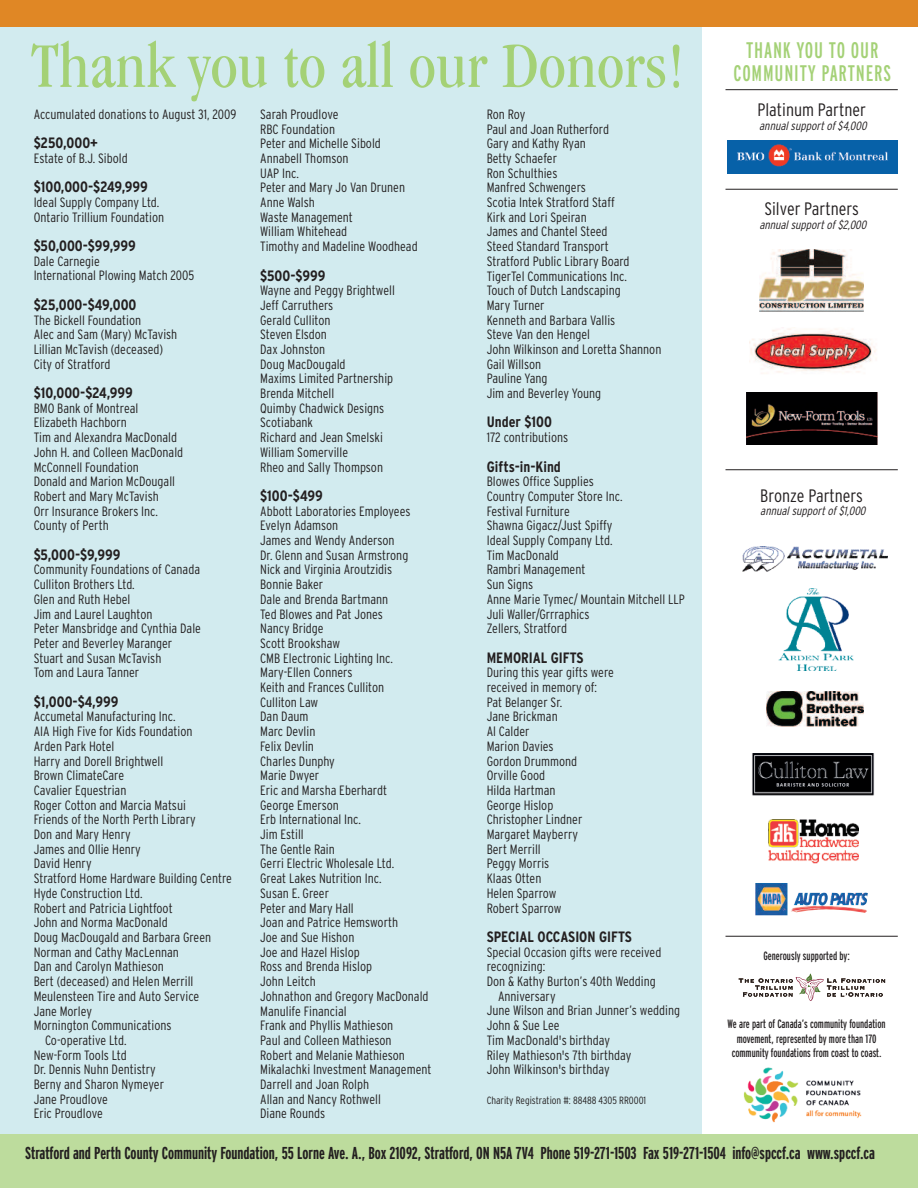
<style>
.page{position:relative;width:918px;height:1188px;background:#fff}
.page>*{position:absolute;margin:0;border:0;box-sizing:border-box;transform-origin:0 0}
.t1{font:condensed 66px "Garamond IT Cby BT";color:#a4d176}
.t2{font:extra-condensed 22.5px/23.2px "Interstate";letter-spacing:.035em;color:#a4d176;text-align:center}
.t3{font:300 condensed 18px "Interstate";color:#231f20}
.t4{font:700 extra-condensed 17.25px "Interstate";color:#231f20}
.t5{font:700 condensed 15px "Interstate";color:#231f20}
.t6{font:300 condensed 13.5px/14.7px "Interstate";color:#231f20}
.t7{font:extra-condensed 12px/14.4px "Interstate";color:#231f20;text-align:center}
.t8{font:italic 300 condensed 12px "Interstate";color:#231f20}
.t9{font:300 condensed 10.5px "Interstate";color:#231f20}
</style>
<div class="page">
<div style="left:0;top:0;width:702px;height:1188px;background:#d2ebef"></div>
<img style="left:727px;top:141px;width:171px;height:33px">
<img style="left:759px;top:249px;width:105px;height:62px">
<img style="left:750px;top:327px;width:127px;height:47px">
<img style="left:767px;top:692px;width:97px;height:35px">
<img style="left:752px;top:753px;width:123px;height:43px">
<img style="left:768px;top:819px;width:91px;height:45px">
<img style="left:778px;top:588px;width:75px;height:83px">
<img style="left:755px;top:883px;width:113px;height:32px">
<hr style="left:726px;top:189px;width:172px;height:1px;background:#231f20">
<hr style="left:726px;top:469px;width:172px;height:1px;background:#231f20">
<hr style="left:726px;top:936px;width:172px;height:1px;background:#231f20">
<div style="left:0;top:0;width:918px;height:27px;background:#e08725"></div>
<img style="left:747px;top:393px;width:130px;height:51px">
<img style="left:743px;top:546px;width:144px;height:25px">
<div style="left:0;top:1134px;width:918px;height:54px;background:#bddc9d"></div>
<img style="left:743px;top:1067px;width:119px;height:56px">
<svg style="left:739px;top:974px;width:146px;height:27px"></svg>
<hr style="left:726px;top:89px;width:172px;height:1px;background:#231f20">
<h1 class="t1" style="left:31px;top:40px;width:656px">Thank you to all our Donors!</h1>
<p class="t6" style="left:34px;top:107px;width:204px">Accumulated donations to August 31, 2009</p>
<p class="t5" style="left:34px;top:134px;width:66px">$250,000+</p>
<p class="t6" style="left:34px;top:151px;width:96px">Estate of B.J. Sibold</p>
<p class="t5" style="left:34px;top:178px;width:116px">$100,000-$249,999</p>
<p class="t6" style="left:34px;top:195px;width:132px">Ideal Supply Company Ltd.<br>Ontario Trillium Foundation</p>
<p class="t5" style="left:34px;top:237px;width:104px">$50,000-$99,999</p>
<p class="t6" style="left:34px;top:254px;width:162px">Dale Carnegie<br>International Plowing Match 2005</p>
<p class="t5" style="left:34px;top:296px;width:104px">$25,000-$49,000</p>
<p class="t6" style="left:34px;top:313px;width:145px">The Bickell Foundation<br>Alec and Sam (Mary) McTavish<br>Lillian McTavish (deceased)<br>City of Stratford</p>
<p class="t5" style="left:34px;top:384px;width:101px">$10,000-$24,999</p>
<p class="t6" style="left:34px;top:401px;width:151px">BMO Bank of Montreal<br>Elizabeth Hachborn<br>Tim and Alexandra MacDonald<br>John H. and Colleen MacDonald<br>McConnell Foundation<br>Donald and Marion McDougall<br>Robert and Mary McTavish<br>Orr Insurance Brokers Inc.<br>County of Perth</p>
<p class="t5" style="left:34px;top:546px;width:88px">$5,000-$9,999</p>
<p class="t6" style="left:34px;top:562px;width:169px">Community Foundations of Canada<br>Culliton Brothers Ltd.<br>Glen and Ruth Hebel<br>Jim and Laurel Laughton<br>Peter Mansbridge and Cynthia Dale<br>Peter and Beverley Maranger<br>Stuart and Susan McTavish<br>Tom and Laura Tanner</p>
<p class="t5" style="left:34px;top:693px;width:86px">$1,000-$4,999</p>
<p class="t6" style="left:34px;top:709px;width:144px">Accumetal Manufacturing Inc.</p>
<p class="t6" style="left:34px;top:724px;width:160px">AIA High Five for Kids Foundation</p>
<p class="t6" style="left:34px;top:739px;width:82px">Arden Park Hotel</p>
<p class="t6" style="left:34px;top:754px;width:131px">Harry and Dorell Brightwell</p>
<p class="t6" style="left:34px;top:768px;width:92px">Brown ClimateCare</p>
<p class="t6" style="left:34px;top:783px;width:94px">Cavalier Equestrian</p>
<p class="t6" style="left:34px;top:798px;width:154px">Roger Cotton and Marcia Matsui</p>
<p class="t6" style="left:34px;top:812px;width:164px">Friends of the North Perth Library</p>
<p class="t6" style="left:34px;top:827px;width:98px">Don and Mary Henry</p>
<p class="t6" style="left:34px;top:842px;width:109px">James and Ollie Henry</p>
<p class="t6" style="left:34px;top:856px;width:59px">David Henry</p>
<p class="t6" style="left:34px;top:871px;width:200px">Stratford Home Hardware Building Centre</p>
<p class="t6" style="left:34px;top:886px;width:110px">Hyde Construction Ltd.</p>
<p class="t6" style="left:34px;top:901px;width:140px">Robert and Patricia Lightfoot</p>
<p class="t6" style="left:34px;top:915px;width:136px">John and Norma MacDonald</p>
<p class="t6" style="left:34px;top:930px;width:179px">Doug MacDougald and Barbara Green</p>
<p class="t6" style="left:34px;top:945px;width:147px">Norman and Cathy MacLennan</p>
<p class="t6" style="left:34px;top:959px;width:132px">Dan and Carolyn Mathieson</p>
<p class="t6" style="left:34px;top:974px;width:161px">Bert (deceased) and Helen Merrill</p>
<p class="t6" style="left:34px;top:989px;width:167px">Meulensteen Tire and Auto Service</p>
<p class="t6" style="left:34px;top:1003px;width:60px">Jane Morley</p>
<p class="t6" style="left:34px;top:1018px;width:139px">Mornington Communications</p>
<p class="t6" style="left:45px;top:1033px;width:83px">Co-operative Ltd.</p>
<p class="t6" style="left:34px;top:1048px;width:95px">New-Form Tools Ltd</p>
<p class="t6" style="left:34px;top:1062px;width:124px">Dr. Dennis Nuhn Dentistry</p>
<p class="t6" style="left:34px;top:1077px;width:132px">Berny and Sharon Nymeyer</p>
<p class="t6" style="left:34px;top:1092px;width:76px">Jane Proudlove</p>
<p class="t6" style="left:34px;top:1106px;width:71px">Eric Proudlove</p>
<p class="t6" style="left:260px;top:107px;width:159px">Sarah Proudlove<br>RBC Foundation<br>Peter and Michelle Sibold<br>Annabell Thomson<br>UAP Inc.<br>Peter and Mary Jo Van Drunen<br>Anne Walsh<br>Waste Management<br>William Whitehead<br>Timothy and Madeline Woodhead</p>
<p class="t5" style="left:260px;top:267px;width:67px">$500-$999</p>
<p class="t6" style="left:260px;top:283px;width:136px">Wayne and Peggy Brightwell<br>Jeff Carruthers<br>Gerald Culliton<br>Steven Elsdon<br>Dax Johnston<br>Doug MacDougald<br>Maxims Limited Partnership<br>Brenda Mitchell<br>Quimby Chadwick Designs<br>Scotiabank<br>Richard and Jean Smelski<br>William Somerville<br>Rheo and Sally Thompson</p>
<p class="t5" style="left:260px;top:487px;width:64px">$100-$499</p>
<p class="t6" style="left:260px;top:504px;width:173px">Abbott Laboratories Employees<br>Evelyn Adamson<br>James and Wendy Anderson<br>Dr. Glenn and Susan Armstrong<br>Nick and Virginia Aroutzidis<br>Bonnie Baker<br>Dale and Brenda Bartmann<br>Ted Blowes and Pat Jones<br>Nancy Bridge<br>Scott Brookshaw<br>CMB Electronic Lighting Inc.<br>Mary-Ellen Conners<br>Keith and Frances Culliton<br>Culliton Law<br>Dan Daum<br>Marc Devlin<br>Felix Devlin<br>Charles Dunphy<br>Marie Dwyer<br>Eric and Marsha Eberhardt<br>George Emerson<br>Erb International Inc.<br>Jim Estill<br>The Gentle Rain<br>Gerri Electric Wholesale Ltd.<br>Great Lakes Nutrition Inc.<br>Susan E. Greer<br>Peter and Mary Hall<br>Joan and Patrice Hemsworth<br>Joe and Sue Hishon<br>Joe and Hazel Hislop<br>Ross and Brenda Hislop<br>John Leitch<br>Johnathon and Gregory MacDonald<br>Manulife Financial<br>Frank and Phyllis Mathieson<br>Paul and Colleen Mathieson<br>Robert and Melanie Mathieson<br>Mikalachki Investment Management<br>Darrell and Joan Rolph<br>Allan and Nancy Rothwell<br>Diane Rounds</p>
<p class="t6" style="left:487px;top:107px;width:176px">Ron Roy<br>Paul and Joan Rutherford<br>Gary and Kathy Ryan<br>Betty Schaefer<br>Ron Schulthies<br>Manfred Schwengers<br>Scotia Intek Stratford Staff<br>Kirk and Lori Speiran<br>James and Chantel Steed<br>Steed Standard Transport<br>Stratford Public Library Board<br>TigerTel Communications Inc.<br>Touch of Dutch Landscaping<br>Mary Turner<br>Kenneth and Barbara Vallis<br>Steve Van den Hengel<br>John Wilkinson and Loretta Shannon<br>Gail Willson<br>Pauline Yang<br>Jim and Beverley Young</p>
<p class="t5" style="left:487px;top:414px;width:67px">Under $100</p>
<p class="t6" style="left:487px;top:430px;width:83px">172 contributions</p>
<p class="t5" style="left:487px;top:458px;width:76px">Gifts-in-Kind</p>
<p class="t6" style="left:487px;top:474px;width:200px">Blowes Office Supplies<br>Country Computer Store Inc.<br>Festival Furniture<br>Shawna Gigacz/Just Spiffy<br>Ideal Supply Company Ltd.<br>Tim MacDonald<br>Rambri Management<br>Sun Signs<br>Anne Marie Tymec/ Mountain Mitchell LLP<br>Juli Waller/Grrraphics<br>Zellers, Stratford</p>
<p class="t5" style="left:487px;top:649px;width:98px">MEMORIAL GIFTS</p>
<p class="t6" style="left:487px;top:665px;width:129px">During this year gifts were received in memory of:<br>Pat Belanger Sr.<br>Jane Brickman<br>Al Calder<br>Marion Davies<br>Gordon Drummond<br>Orville Good<br>Hilda Hartman<br>George Hislop<br>Christopher Lindner<br>Margaret Mayberry<br>Bert Merrill<br>Peggy Morris<br>Klaas Otten<br>Helen Sparrow<br>Robert Sparrow</p>
<p class="t5" style="left:487px;top:928px;width:147px">SPECIAL OCCASION GIFTS</p>
<p class="t6" style="left:487px;top:945px;width:176px">Special Occasion gifts were received</p>
<p class="t6" style="left:487px;top:959px;width:60px">recognizing:</p>
<p class="t6" style="left:487px;top:974px;width:171px">Don &amp; Kathy Burton’s 40th Wedding</p>
<p class="t6" style="left:498px;top:989px;width:59px">Anniversary</p>
<p class="t6" style="left:487px;top:1003px;width:195px">June Wilson and Brian Junner’s wedding</p>
<p class="t6" style="left:487px;top:1018px;width:74px">John &amp; Sue Lee</p>
<p class="t6" style="left:487px;top:1033px;width:125px">Tim MacDonald's birthday</p>
<p class="t6" style="left:487px;top:1048px;width:146px">Riley Mathieson's 7th birthday</p>
<p class="t6" style="left:487px;top:1062px;width:124px">John Wilkinson's birthday</p>
<p class="t9" style="left:487px;top:1094px;width:161px">Charity Registration #: 88488 4305 RR0001</p>
<h2 class="t2" style="left:734px;top:38px;width:159px">THANK YOU TO OUR<br>COMMUNITY PARTNERS</h2>
<h3 class="t3" style="left:757px;top:99px;width:110px">Platinum Partner</h3>
<p class="t8" style="left:759px;top:119px;width:111px">annual support of $4,000</p>
<h3 class="t3" style="left:764px;top:198px;width:96px">Silver Partners</h3>
<p class="t8" style="left:759px;top:218px;width:111px">annual support of $2,000</p>
<h3 class="t3" style="left:760px;top:485px;width:104px">Bronze Partners</h3>
<p class="t8" style="left:760px;top:504px;width:109px">annual support of $1,000</p>
<p class="t7" style="left:763px;top:949px;width:88px">Generously supported by:</p>
<p class="t7" style="left:728px;top:1017px;width:160px">We are part of Canada’s community foundation movement, represented by more than 170 community foundations from coast to coast.</p>
<p class="t4" style="left:25px;top:1143px;width:851px">Stratford and Perth County Community Foundation, 55 Lorne Ave. A., Box 21092, Stratford, ON N5A 7V4 Phone 519-271-1503 Fax 519-271-1504 info@spccf.ca www.spccf.ca</p>
</div>
